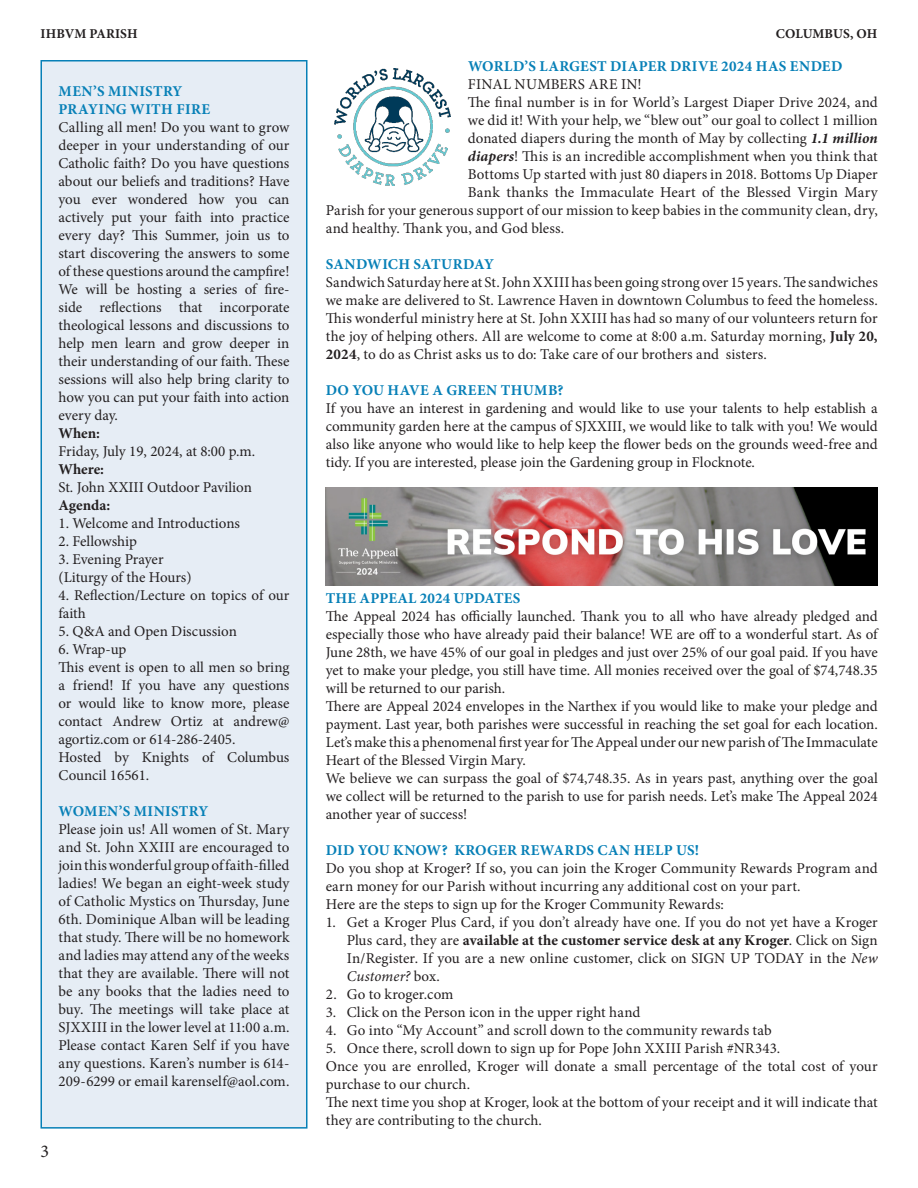
<style>
.page{position:relative;width:918px;height:1188px;background:#fff}
.page>*{position:absolute;margin:0;border:0;box-sizing:border-box;transform-origin:0 0}
.t1{font:18px "Minion Pro";color:#231f20}
.t2{font:15px/18px "Minion Pro";color:#231f20;text-align:justify}
.HEADER-P{font:700 15px "Minion Pro";letter-spacing:.02em;color:#0780b7}
.t3{font:700 15px "Minion Pro";letter-spacing:-.005em;color:#231f20}
.t4{font:15px "Minion Pro";letter-spacing:.02em;color:#231f20}
.t5{font:700 13.5px "Minion Pro";letter-spacing:.01em;color:#231f20}
.s1{font-weight:700;font-style:italic}
.s2{font-weight:700}
.s3{font-style:italic}
</style>
<div class="page">
<div style="left:41px;top:61px;width:266px;height:1067px;background:#e6edf5"></div>
<div style="left:40px;top:60px;width:268px;height:1069px;border:2px solid #0780b7"></div>
<img style="left:335px;top:69px;width:115px;height:117px">
<img style="left:326px;top:488px;width:552px;height:97px">
<p class="t5" style="left:41px;top:24px;width:99px">IHBVM PARISH</p>
<p class="t5" style="left:776px;top:24px;width:103px">COLUMBUS, OH</p>
<p class="HEADER-P" style="left:59px;top:80px;width:125px">MEN’S MINISTRY</p>
<p class="HEADER-P" style="left:59px;top:98px;width:153px">PRAYING WITH FIRE</p>
<p class="t2" style="left:58px;top:118px;width:233px">Calling all men! Do you want to grow deeper in your understanding of our Catholic faith? Do you have questions about our beliefs and traditions? Have you ever wondered how you can actively put your faith into practice every day? This Summer, join us to start discovering the answers to some of these questions around the campfire!</p>
<p class="t2" style="left:58px;top:280px;width:233px">We will be hosting a series of fire&shy;side reflections that incorporate theological lessons and discussions to help men learn and grow deeper in their understanding of our faith. These sessions will also help bring clarity to how you can put your faith into action every day.</p>
<p class="t3" style="left:58px;top:422px;width:43px">When:</p>
<p class="t2" style="left:58px;top:442px;width:198px">Friday, July 19, 2024, at 8:00 p.m.</p>
<p class="t3" style="left:58px;top:458px;width:47px">Where:</p>
<p class="t2" style="left:58px;top:478px;width:195px">St. John XXIII Outdoor Pavilion</p>
<p class="t3" style="left:58px;top:494px;width:53px">Agenda:</p>
<p class="t2" style="left:58px;top:514px;width:183px">1. Welcome and Introductions</p>
<p class="t2" style="left:58px;top:532px;width:80px">2. Fellowship</p>
<p class="t2" style="left:58px;top:550px;width:107px">3. Evening Prayer</p>
<p class="t2" style="left:58px;top:568px;width:135px">(Liturgy of the Hours)</p>
<p class="t2" style="left:58px;top:586px;width:233px">4. Reflection/Lecture on topics of our faith</p>
<p class="t2" style="left:58px;top:622px;width:180px">5. Q&amp;A and Open Discussion</p>
<p class="t2" style="left:58px;top:640px;width:70px">6. Wrap-up</p>
<p class="t2" style="left:58px;top:658px;width:233px">This event is open to all men so bring a friend! If you have any questions or would like to know more, please contact Andrew Ortiz at andrew@ agortiz.com or 614-286-2405.</p>
<p class="t2" style="left:58px;top:748px;width:233px">Hosted by Knights of Columbus<br>Council 16561.</p>
<p class="HEADER-P" style="left:59px;top:800px;width:151px">WOMEN’S MINISTRY</p>
<p class="t2" style="left:58px;top:820px;width:233px">Please join us! All women of St. Mary and St. John XXIII are encouraged to join this wonderful group of faith-filled ladies! We began an eight-week study of Catholic Mystics on Thursday, June 6th. Dominique Alban will be leading that study. There will be no homework and ladies may attend any of the weeks that they are available. There will not be any books that the ladies need to buy. The meetings will take place at SJXXIII in the lower level at 11:00 a.m.<br>Please contact Karen Self if you have any questions. Karen’s number is 614- 209-6299 or email karenself@aol.com.</p>
<p class="t1" style="left:40px;top:1139px;width:10px">3</p>
<p class="HEADER-P" style="left:468px;top:56px;width:376px">WORLD’S LARGEST DIAPER DRIVE 2024 HAS ENDED</p>
<p class="t4" style="left:468px;top:74px;width:175px">FINAL NUMBERS ARE IN!</p>
<p class="t2" style="left:468px;top:93px;width:411px">The final number is in for World’s Largest Diaper Drive 2024, and</p>
<p class="t2" style="left:468px;top:111px;width:411px">we did it! With your help, we “blew out” our goal to collect 1 million</p>
<p class="t2" style="left:468px;top:129px;width:411px">donated diapers during the month of May by collecting <span class="s1">1.1 million</span></p>
<p class="t2" style="left:468px;top:147px;width:411px"><span class="s1">diapers</span>! This is an incredible accomplishment when you think that</p>
<p class="t2" style="left:468px;top:165px;width:411px">Bottoms Up started with just 80 diapers in 2018. Bottoms Up Diaper</p>
<p class="t2" style="left:468px;top:183px;width:411px">Bank thanks the Immaculate Heart of the Blessed Virgin Mary</p>
<p class="t2" style="left:326px;top:201px;width:553px">Parish for your generous support of our mission to keep babies in the community clean, dry,</p>
<p class="t2" style="left:326px;top:219px;width:240px">and healthy. Thank you, and God bless.</p>
<p class="HEADER-P" style="left:326px;top:254px;width:170px">SANDWICH SATURDAY</p>
<p class="t2" style="left:326px;top:273px;width:554px">Sandwich Saturday here at St. John XXIII has been going strong over 15 years. The sandwiches we make are delivered to St. Lawrence Haven in downtown Columbus to feed the homeless.<br>This wonderful ministry here at St. John XXIII has had so many of our volunteers return for the joy of helping others. All are welcome to come at 8:00 a.m. Saturday morning, <span class="s2">July 20, 2024</span>, to do as Christ asks us to do: Take care of our brothers and sisters.</p>
<p class="HEADER-P" style="left:326px;top:380px;width:239px">DO YOU HAVE A GREEN THUMB?</p>
<p class="t2" style="left:326px;top:399px;width:554px">If you have an interest in gardening and would like to use your talents to help establish a community garden here at the campus of SJXXIII, we would like to talk with you! We would also like anyone who would like to help keep the flower beds on the grounds weed-free and tidy. If you are interested, please join the Gardening group in Flocknote.</p>
<p class="HEADER-P" style="left:326px;top:588px;width:196px">THE APPEAL 2024 UPDATES</p>
<p class="t2" style="left:326px;top:608px;width:554px">The Appeal 2024 has officially launched. Thank you to all who have already pledged and especially those who have already paid their balance! WE are off to a wonderful start. As of June 28th, we have 45% of our goal in pledges and just over 25% of our goal paid. If you have yet to make your pledge, you still have time. All monies received over the goal of $74,748.35 will be returned to our parish.</p>
<p class="t2" style="left:326px;top:698px;width:554px">There are Appeal 2024 envelopes in the Narthex if you would like to make your pledge and payment. Last year, both parishes were successful in reaching the set goal for each location.<br>Let’s make this a phenomenal first year for The Appeal under our new parish of The Immaculate Heart of the Blessed Virgin Mary.</p>
<p class="t2" style="left:326px;top:770px;width:554px">We believe we can surpass the goal of $74,748.35. As in years past, anything over the goal we collect will be returned to the parish to use for parish needs. Let’s make The Appeal 2024 another year of success!</p>
<p class="HEADER-P" style="left:326px;top:840px;width:375px">DID YOU KNOW? KROGER REWARDS CAN HELP US!</p>
<p class="t2" style="left:326px;top:860px;width:554px">Do you shop at Kroger? If so, you can join the Kroger Community Rewards Program and earn money for our Parish without incurring any additional cost on your part.</p>
<p class="t2" style="left:326px;top:896px;width:400px">Here are the steps to sign up for the Kroger Community Rewards:</p>
<p class="t2" style="left:347px;top:914px;width:533px;text-indent:-21px">1. Get a Kroger Plus Card, if you don’t already have one. If you do not yet have a Kroger Plus card, they are <span class="s2">available at the customer service desk at any Kroger</span>. Click on Sign In/Register. If you are a new online customer, click on SIGN UP TODAY in the <span class="s3">New Customer?</span> box.</p>
<p class="t2" style="left:326px;top:986px;width:129px">2. Go to kroger.com</p>
<p class="t2" style="left:326px;top:1004px;width:316px">3. Click on the Person icon in the upper right hand</p>
<p class="t2" style="left:326px;top:1022px;width:447px">4. Go into “My Account” and scroll down to the community rewards tab</p>
<p class="t2" style="left:326px;top:1040px;width:456px">5. Once there, scroll down to sign up for Pope John XXIII Parish #NR343.</p>
<p class="t2" style="left:326px;top:1058px;width:554px">Once you are enrolled, Kroger will donate a small percentage of the total cost of your purchase to our church.</p>
<p class="t2" style="left:326px;top:1094px;width:554px">The next time you shop at Kroger, look at the bottom of your receipt and it will indicate that they are contributing to the church.</p>
</div>
